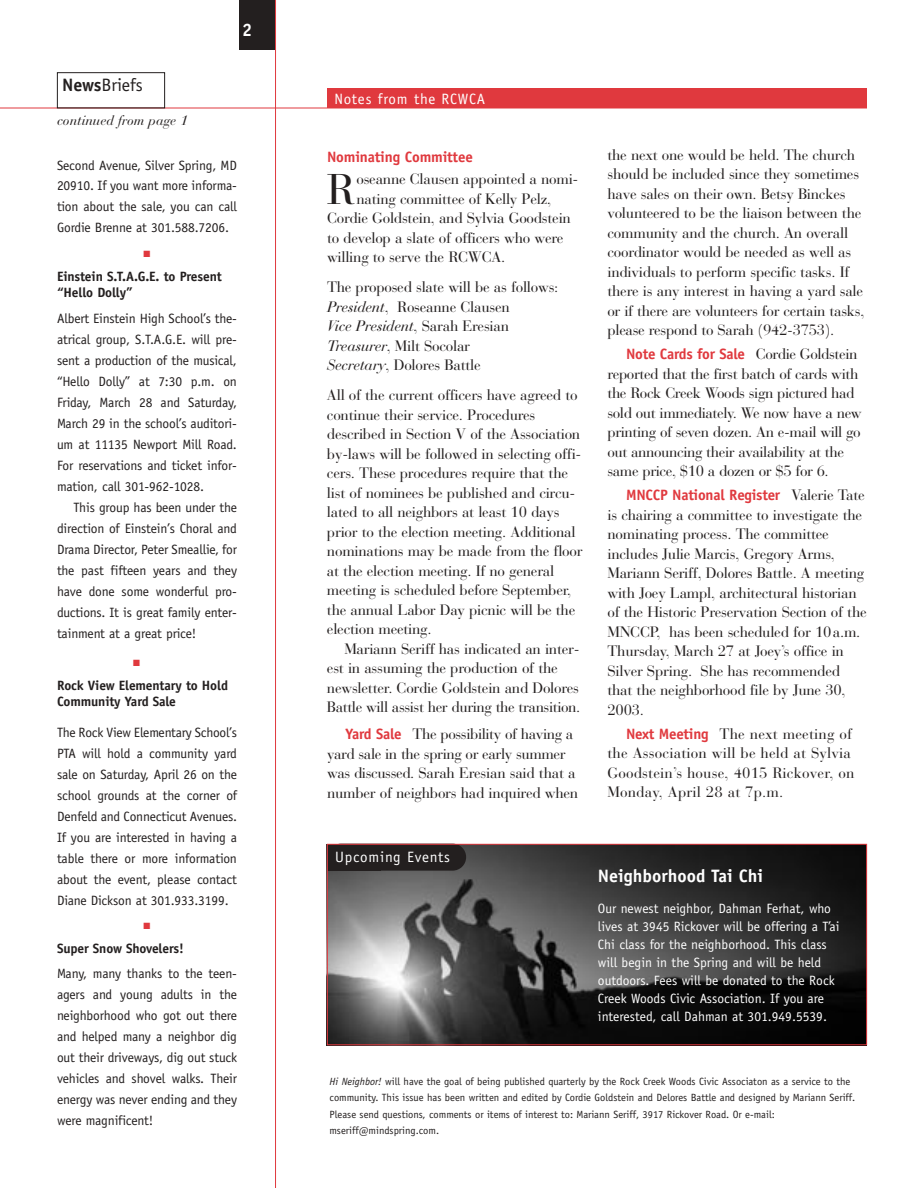
<style>
.page{position:relative;width:918px;height:1188px;background:#fff}
.page>*{position:absolute;margin:0;border:0;box-sizing:border-box;transform-origin:0 0}
.t1{font:42.6px "Bauer Bodoni";color:#231f1f}
.t2{font:700 18px "Officina Sans";color:#fff}
.t3{font:18px "Officina Sans";color:#231f1f}
.t4{font:15px/19.5px "Bauer Bodoni";letter-spacing:-.015em;color:#231f1f}
.t5{font:15px/19.5px "Bauer Bodoni";letter-spacing:.01em;color:#231f1f}
.t6{font:700 15px "Officina Sans";letter-spacing:-.015em;color:#e0393e}
.t7{font:15px "Officina Sans";letter-spacing:.05em;color:#fff}
.t8{font:13.5px/21px "Officina Sans";letter-spacing:-.01em;color:#231f1f;text-align:justify}
.t9{font:13.5px/18px "Officina Sans";color:#fff}
.t10{font:700 13.5px/16.5px "Officina Sans";letter-spacing:-.01em;color:#231f1f}
.t11{font:italic 13.5px "Bauer Bodoni";color:#231f1f}
.t12{font:10.5px/16.5px "Officina Sans";color:#231f1f}
.t13{font:9px "Zapf Dingbats";color:#e0393e}
.s1{font-weight:700}
.s2{font-style:italic}
.s3{font-family:"Officina Sans";font-weight:700;color:#e0393e}
.s4{font-family:"Bauer Bodoni";font-weight:400;color:#231f1f}
</style>
<div class="page">
<img style="left:329px;top:846px;width:536px;height:197px">
<div style="left:328px;top:844px;width:138px;height:27px;background:#231f1f;border-radius:14px"></div>
<div style="left:239px;top:0;width:36px;height:50px;background:#231f1f"></div>
<hr style="left:0;top:108px;width:867px;height:1px;background:#e0393e">
<div style="left:57px;top:72px;width:108px;height:36px;border:1px solid #231f1f"></div>
<div style="left:327px;top:89px;width:540px;height:19px;background:#e0393e"></div>
<div style="left:327px;top:844px;width:54px;height:27px;background:#231f1f"></div>
<hr style="left:275px;top:0;width:1px;height:1188px;background:#e0393e">
<div style="left:327px;top:844px;width:540px;height:201px;border:1px solid #e0393e"></div>
<p class="t3" style="left:62px;top:78px;width:82px"><span class="s1">News</span>Briefs</p>
<p class="t11" style="left:57px;top:115px;width:132px">continued from page 1</p>
<p class="t2" style="left:242px;top:23px;width:12px">2</p>
<p class="t8" style="left:57px;top:156px;width:182px">Second Avenue, Silver Spring, MD 20910. If you want more informa&shy;tion about the sale, you can call Gordie Brenne at 301.588.7206.</p>
<p class="t13" style="left:144px;top:249px;width:8px">■</p>
<p class="t10" style="left:57px;top:269px;width:166px">Einstein S.T.A.G.E. to Present “Hello Dolly”</p>
<p class="t8" style="left:57px;top:309px;width:182px">Albert Einstein High School’s the&shy;atrical group, S.T.A.G.E. will pre&shy;sent a production of the musical, “Hello Dolly” at 7:30 p.m. on Friday, March 28 and Saturday, March 29 in the school’s auditori&shy;um at 11135 Newport Mill Road.<br>For reservations and ticket infor&shy;mation, call 301-962-1028.</p>
<p class="t8" style="left:57px;top:498px;width:182px;text-indent:16px">This group has been under the direction of Einstein’s Choral and Drama Director, Peter Smeallie, for the past fifteen years and they have done some wonderful pro&shy;ductions. It is great family enter&shy;tainment at a great price!</p>
<p class="t13" style="left:133px;top:659px;width:8px">■</p>
<p class="t10" style="left:57px;top:678px;width:173px">Rock View Elementary to Hold<br>Community Yard Sale</p>
<p class="t8" style="left:57px;top:723px;width:182px">The Rock View Elementary School’s PTA will hold a community yard sale on Saturday, April 26 on the school grounds at the corner of Denfeld and Connecticut Avenues.<br>If you are interested in having a table there or more information about the event, please contact Diane Dickson at 301.933.3199.</p>
<p class="t13" style="left:144px;top:921px;width:8px">■</p>
<p class="t10" style="left:57px;top:941px;width:128px">Super Snow Shovelers!</p>
<p class="t8" style="left:57px;top:964px;width:182px">Many, many thanks to the teen&shy;agers and young adults in the neighborhood who got out there and helped many a neighbor dig out their driveways, dig out stuck vehicles and shovel walks. Their energy was never ending and they were magnificent!</p>
<p class="t7" style="left:335px;top:93px;width:152px">Notes from the RCWCA</p>
<p class="t6" style="left:327px;top:151px;width:147px">Nominating Committee</p>
<h1 class="t1" style="left:326px;top:172px;width:30px">R</h1>
<p class="t4" style="left:356px;top:171px;width:224px">oseanne Clausen appointed a nomi-</p>
<p class="t4" style="left:356px;top:190px;width:196px">nating committee of Kelly Pelz,</p>
<p class="t4" style="left:327px;top:210px;width:245px">Cordie Goldstein, and Sylvia Goodstein</p>
<p class="t4" style="left:327px;top:229px;width:238px">to develop a slate of officers who were</p>
<p class="t4" style="left:327px;top:249px;width:180px">willing to serve the RCWCA.</p>
<p class="t4" style="left:327px;top:279px;width:233px">The proposed slate will be as follows:<br><span class="s2">President</span>, Roseanne Clausen<br><span class="s2">Vice President</span>, Sarah Eresian<br><span class="s2">Treasurer</span>, Milt Socolar<br><span class="s2">Secretary</span>, Dolores Battle</p>
<p class="t4" style="left:327px;top:387px;width:257px">All of the current officers have agreed to continue their service. Procedures described in Section V of the Association by-laws will be followed in selecting offi&shy;cers. These procedures require that the list of nominees be published and circu&shy;lated to all neighbors at least 10 days prior to the election meeting. Additional nominations may be made from the floor at the election meeting. If no general meeting is scheduled before September, the annual Labor Day picnic will be the election meeting.</p>
<p class="t4" style="left:327px;top:640px;width:255px;text-indent:17px">Mariann Seriff has indicated an inter&shy;est in assuming the production of the newsletter. Cordie Goldstein and Dolores Battle will assist her during the transition.</p>
<p class="t4" style="left:327px;top:726px;width:253px;text-indent:19px"><span class="s3">Yard Sale</span> The possibility of having a yard sale in the spring or early summer was discussed. Sarah Eresian said that a number of neighbors had inquired when</p>
<p class="t4" style="left:608px;top:146px;width:259px">the next one would be held. The church should be included since they sometimes have sales on their own. Betsy Binckes volunteered to be the liaison between the community and the church. An overall coordinator would be needed as well as individuals to perform specific tasks. If there is any interest in having a yard sale or if there are volunteers for certain tasks, please respond to Sarah (942-3753).</p>
<p class="t6" style="left:626px;top:348px;width:233px">Note Cards for Sale <span class="s4">Cordie Goldstein</span></p>
<p class="t4" style="left:607px;top:365px;width:256px">reported that the first batch of cards with the Rock Creek Woods sign pictured had sold out immediately. We now have a new printing of seven dozen. An e-mail will go out announcing their availability at the same price, $10 a dozen or $5 for 6.</p>
<p class="t6" style="left:626px;top:489px;width:240px">MNCCP National Register <span class="s4">Valerie Tate</span></p>
<p class="t4" style="left:607px;top:506px;width:261px">is chairing a committee to investigate the nominating process. The committee includes Julie Marcis, Gregory Arms, Mariann Seriff, Dolores Battle. A meeting with Joey Lampl, architectural historian of the Historic Preservation Section of the MNCCP, has been scheduled for 10a.m.<br>Thursday, March 27 at Joey’s office in Silver Spring. She has recommended that the neighborhood file by June 30, 2003.</p>
<p class="t5" style="left:608px;top:725px;width:248px;text-indent:19px"><span class="s3">Next Meeting</span> The next meeting of the Association will be held at Sylvia Goodstein’s house, 4015 Rickover, on Monday, April 28 at 7p.m.</p>
<p class="t7" style="left:335px;top:851px;width:116px">Upcoming Events</p>
<p class="t2" style="left:598px;top:869px;width:167px">Neighborhood Tai Chi</p>
<p class="t9" style="left:598px;top:901px;width:243px">Our newest neighbor, Dahman Ferhat, who lives at 3945 Rickover will be offering a T’ai Chi class for the neighborhood. This class will begin in the Spring and will be held outdoors. Fees will be donated to the Rock Creek Woods Civic Association. If you are interested, call Dahman at 301.949.5539.</p>
<p class="t12" style="left:330px;top:1074px;width:527px"><span class="s2">Hi Neighbor!</span> will have the goal of being published quarterly by the Rock Creek Woods Civic Associaton as a service to the community. This issue has been written and edited by Cordie Goldstein and Delores Battle and designed by Mariann Seriff.<br>Please send questions, comments or items of interest to: Mariann Seriff, 3917 Rickover Road. Or e-mail: mseriff@mindspring.com.</p>
</div>
